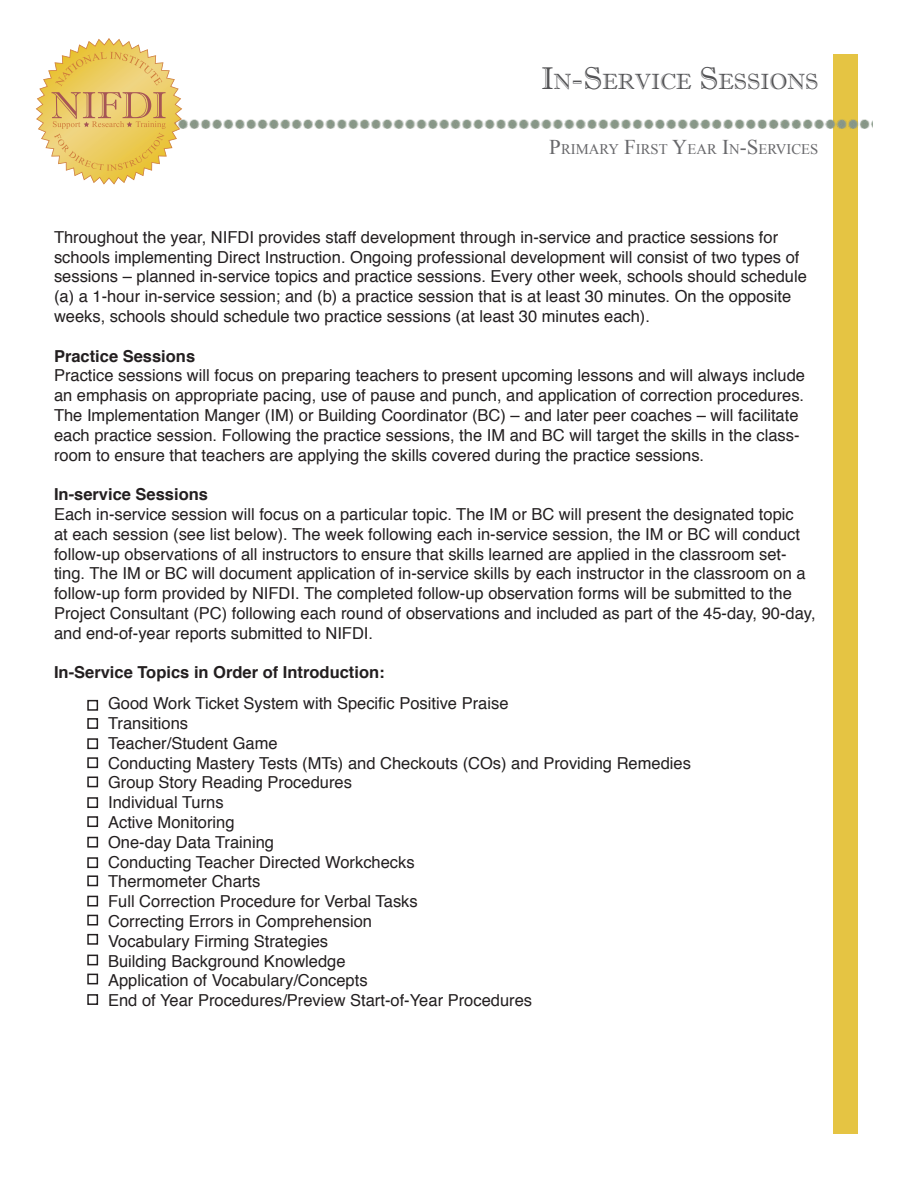
<style>
.page{position:relative;width:918px;height:1188px;background:#fff}
.page>*{position:absolute;margin:0;border:0;box-sizing:border-box;transform-origin:0 0}
.t1{font:22.05px "Imprint MT Shadow";color:#535355}
.t2{font:16.5px/19.8px "Helvetica";color:#231f20}
.t3{font:700 16.5px "Helvetica";color:#231f20}
.t4{font:14.7px "Times New Roman";color:#69696c}
.s1{font-size:31.5px}
.s2{font-size:21px}
</style>
<div class="page">
<div style="left:833px;top:54px;width:24px;height:1080px;background:#e5c443"></div>
<img style="left:182px;top:119px;width:691px;height:10px">
<svg style="left:36px;top:38px;width:146px;height:147px"></svg>
<div style="left:87px;top:777px;width:11px;height:10px;border:2px solid #231f20"></div>
<div style="left:87px;top:816px;width:11px;height:11px;border:2px solid #231f20"></div>
<div style="left:87px;top:797px;width:11px;height:11px;border:2px solid #231f20"></div>
<div style="left:87px;top:718px;width:11px;height:11px;border:2px solid #231f20"></div>
<div style="left:87px;top:757px;width:11px;height:11px;border:2px solid #231f20"></div>
<div style="left:87px;top:738px;width:11px;height:11px;border:2px solid #231f20"></div>
<div style="left:87px;top:837px;width:11px;height:11px;border:2px solid #231f20"></div>
<div style="left:87px;top:700px;width:11px;height:11px;border:2px solid #231f20"></div>
<div style="left:87px;top:934px;width:11px;height:11px;border:2px solid #231f20"></div>
<div style="left:87px;top:974px;width:11px;height:10px;border:2px solid #231f20"></div>
<div style="left:87px;top:955px;width:11px;height:10px;border:2px solid #231f20"></div>
<div style="left:87px;top:875px;width:11px;height:11px;border:2px solid #231f20"></div>
<div style="left:87px;top:915px;width:11px;height:11px;border:2px solid #231f20"></div>
<div style="left:87px;top:896px;width:11px;height:10px;border:2px solid #231f20"></div>
<div style="left:87px;top:994px;width:11px;height:11px;border:2px solid #231f20"></div>
<div style="left:87px;top:857px;width:11px;height:11px;border:2px solid #231f20"></div>
<h1 class="t1" style="left:541px;top:68px;width:279px"><span class="s1">I</span>N<span class="s1">-S</span>ERVICE <span class="s1">S</span>ESSIONS</h1>
<p class="t4" style="left:549px;top:139px;width:271px"><span class="s2">P</span>RIMARY <span class="s2">F</span>IRST <span class="s2">Y</span>EAR <span class="s2">I</span>N<span class="s2">-S</span> ERVICES</p>
<p class="t2" style="left:54px;top:228px;width:754px">Throughout the year, NIFDI provides staff development through in-service and practice sessions for schools implementing Direct Instruction. Ongoing professional development will consist of two types of sessions – planned in-service topics and practice sessions. Every other week, schools should schedule (a) a 1-hour in-service session; and (b) a practice session that is at least 30 minutes. On the opposite weeks, schools should schedule two practice sessions (at least 30 minutes each).</p>
<p class="t3" style="left:54px;top:342px;width:143px">Practice Sessions</p>
<p class="t2" style="left:54px;top:366px;width:753px">Practice sessions will focus on preparing teachers to present upcoming lessons and will always include an emphasis on appropriate pacing, use of pause and punch, and application of correction procedures.<br>The Implementation Manger (IM) or Building Coordinator (BC) – and later peer coaches – will facilitate each practice session. Following the practice sessions, the IM and BC will target the skills in the class&shy;room to ensure that teachers are applying the skills covered during the practice sessions.</p>
<p class="t3" style="left:54px;top:481px;width:156px">In-service Sessions</p>
<p class="t2" style="left:54px;top:505px;width:763px">Each in-service session will focus on a particular topic. The IM or BC will present the designated topic<br>at each session (see list below). The week following each in-service session, the IM or BC will conduct follow-up observations of all instructors to ensure that skills learned are applied in the classroom set&shy;ting. The IM or BC will document application of in-service skills by each instructor in the classroom on a follow-up form provided by NIFDI. The completed follow-up observation forms will be submitted to the Project Consultant (PC) following each round of observations and included as part of the 45-day, 90-day, and end-of-year reports submitted to NIFDI.</p>
<p class="t3" style="left:54px;top:659px;width:332px">In-Service Topics in Order of Introduction:</p>
<p class="t2" style="left:108px;top:694px;width:584px">Good Work Ticket System with Specific Positive Praise<br>Transitions<br>Teacher/Student Game<br>Conducting Mastery Tests (MTs) and Checkouts (COs) and Providing Remedies Group Story Reading Procedures<br>Individual Turns<br>Active Monitoring<br>One-day Data Training<br>Conducting Teacher Directed Workchecks<br>Thermometer Charts<br>Full Correction Procedure for Verbal Tasks<br>Correcting Errors in Comprehension<br>Vocabulary Firming Strategies<br>Building Background Knowledge<br>Application of Vocabulary/Concepts<br>End of Year Procedures/Preview Start-of-Year Procedures</p>
</div>
